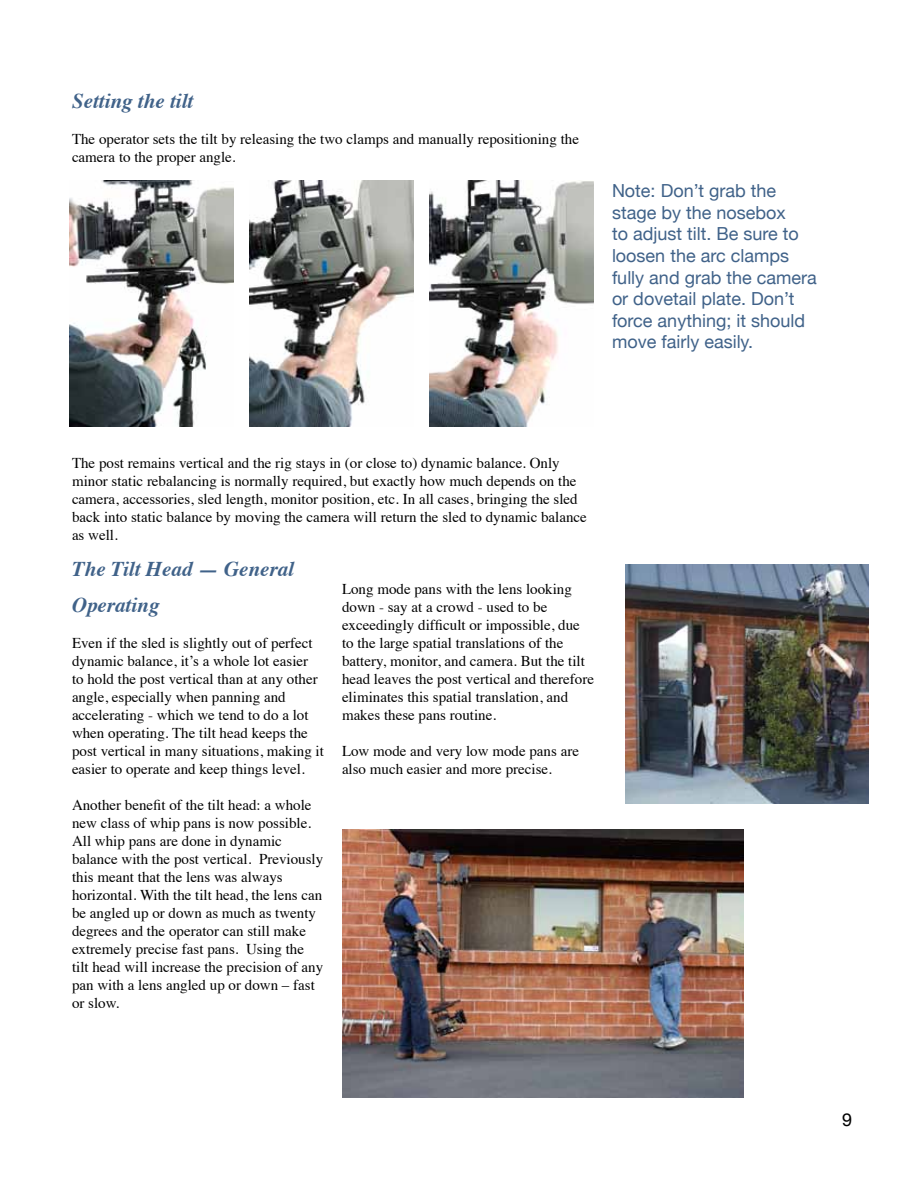
<style>
.page{position:relative;width:918px;height:1188px;background:#fff}
.page>*{position:absolute;margin:0;border:0;box-sizing:border-box;transform-origin:0 0}
.t1{font:italic 700 21px/36px "Times";color:#406289}
.t2{font:18px/21.6px "Helvetica Neue";color:#406289}
.t3{font:18px "Helvetica Neue";color:#000}
.t4{font:15px/18px "Times";color:#000}
</style>
<div class="page">
<img style="left:626px;top:565px;width:242px;height:238px">
<img style="left:342px;top:830px;width:401px;height:268px">
<img style="left:69px;top:180px;width:165px;height:246px">
<img style="left:249px;top:180px;width:165px;height:246px">
<img style="left:429px;top:180px;width:165px;height:246px">
<h1 class="t1" style="left:72px;top:81px;width:123px">Setting the tilt</h1>
<p class="t4" style="left:72px;top:129px;width:509px">The operator sets the tilt by releasing the two clamps and manually repositioning the camera to the proper angle.</p>
<p class="t2" style="left:612px;top:179px;width:206px">Note: Don’t grab the stage by the nosebox<br>to adjust tilt. Be sure to loosen the arc clamps fully and grab the camera or dovetail plate. Don’t force anything; it should move fairly easily.</p>
<p class="t4" style="left:72px;top:453px;width:516px">The post remains vertical and the rig stays in (or close to) dynamic balance. Only minor static rebalancing is normally required, but exactly how much depends on the camera, accessories, sled length, monitor position, etc. In all cases, bringing the sled back into static balance by moving the camera will return the sled to dynamic balance as well.</p>
<h1 class="t1" style="left:72px;top:549px;width:224px">The Tilt Head — General<br>Operating</h1>
<p class="t4" style="left:72px;top:633px;width:253px">Even if the sled is slightly out of perfect dynamic balance, it’s a whole lot easier<br>to hold the post vertical than at any other angle, especially when panning and accelerating - which we tend to do a lot when operating. The tilt head keeps the post vertical in many situations, making it easier to operate and keep things level.</p>
<p class="t4" style="left:72px;top:795px;width:253px">Another benefit of the tilt head: a whole new class of whip pans is now possible.<br>All whip pans are done in dynamic balance with the post vertical. Previously this meant that the lens was always horizontal. With the tilt head, the lens can be angled up or down as much as twenty degrees and the operator can still make extremely precise fast pans. Using the tilt head will increase the precision of any pan with a lens angled up or down – fast or slow.</p>
<p class="t4" style="left:342px;top:579px;width:254px">Long mode pans with the lens looking down - say at a crowd - used to be exceedingly difficult or impossible, due to the large spatial translations of the battery, monitor, and camera. But the tilt head leaves the post vertical and therefore eliminates this spatial translation, and makes these pans routine.</p>
<p class="t4" style="left:342px;top:741px;width:239px">Low mode and very low mode pans are also much easier and more precise.</p>
<p class="t3" style="left:842px;top:1105px;width:12px">9</p>
</div>
